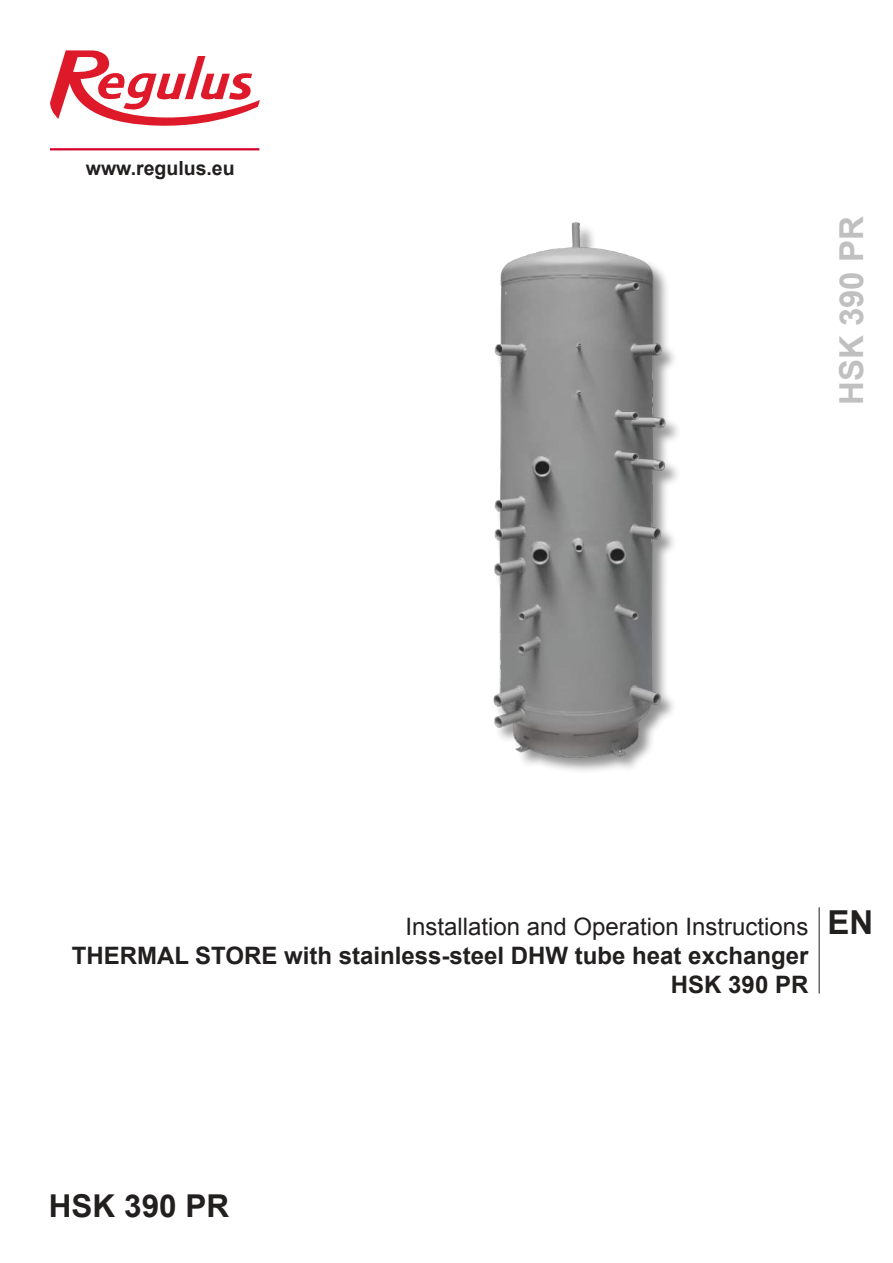
<style>
.page{position:relative;width:893px;height:1263px;background:#fff}
.page>*{position:absolute;margin:0;border:0;box-sizing:border-box;transform-origin:0 0}
.t1{font:700 33px "Arial";color:#c0c0c0}
.t2{font:700 31.5px "Arial";color:#221f1f}
.t3{font:700 24px "Arial";color:#221f1f}
.t4{font:24px "Arial";color:#221f1f}
.t5{font:700 19.5px "Arial";color:#221f1f}
.s1{font-weight:700;font-size:33px}
</style>
<div class="page">
<div style="left:493px;top:223px;width:189px;height:551px;background:#221f1f;opacity:.5"></div>
<img style="left:493px;top:222px;width:175px;height:540px">
<svg style="left:50px;top:50px;width:210px;height:76px"></svg>
<hr style="left:50px;top:148px;width:209px;height:2px;background:#d6002d">
<hr style="left:819px;top:907px;width:1px;height:86px;background:#221f1f">
<p class="t5" style="left:86px;top:160px;width:150px">www.regulus.eu</p>
<h1 class="t1" style="left:839px;top:405px;width:190px;rotate:-90deg">HSK 390 PR</h1>
<p class="t4" style="left:405px;top:918px;width:469px">Installation and Operation Instructions <span class="s1">EN</span></p>
<p class="t3" style="left:72px;top:946px;width:738px">THERMAL STORE with stainless-steel DHW tube heat exchanger</p>
<p class="t3" style="left:671px;top:975px;width:139px">HSK 390 PR</p>
<h2 class="t2" style="left:49px;top:1194px;width:182px">HSK 390 PR</h2>
</div>
